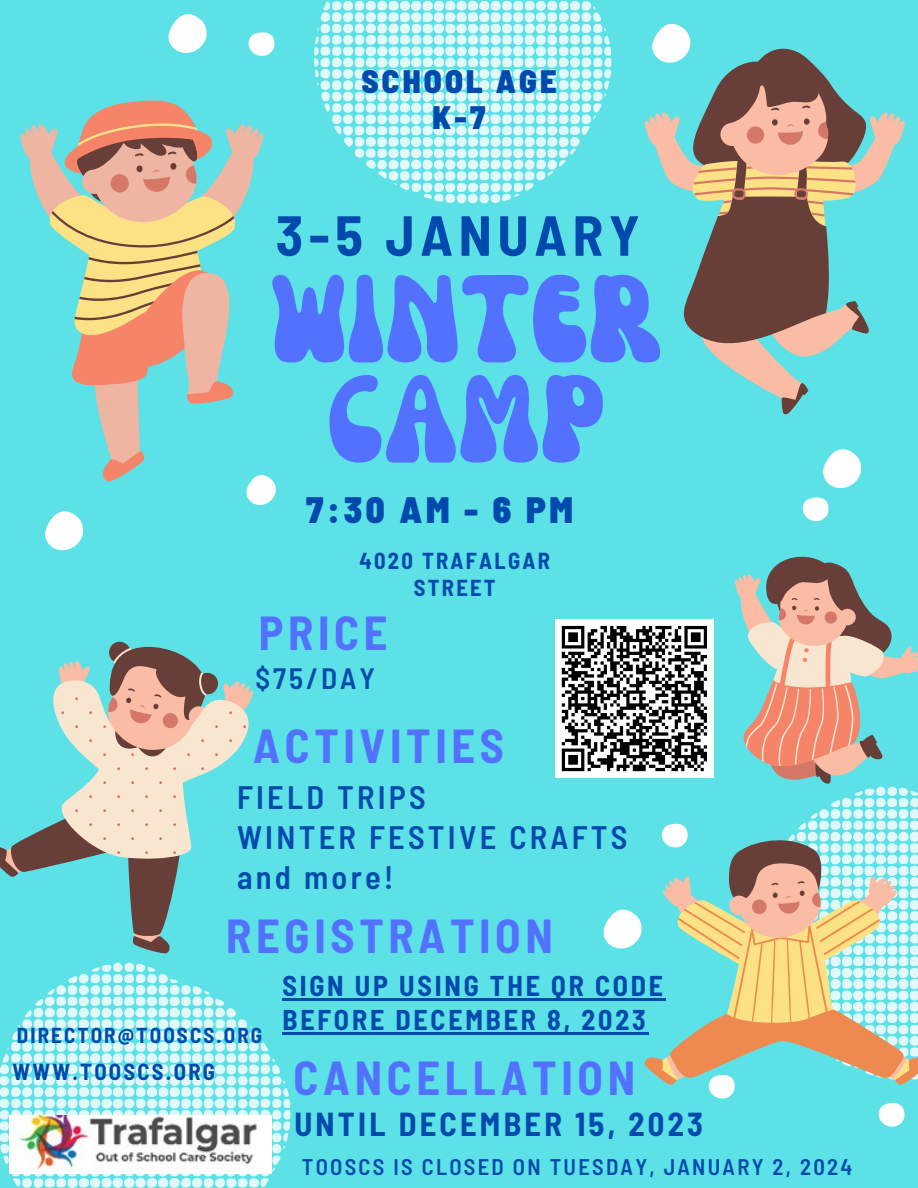
<style>
.page{position:relative;width:918px;height:1188px;background:#5ce1e6}
.page>*{position:absolute;margin:0;border:0;box-sizing:border-box;transform-origin:0 0}
.t1{font:115.65px "Nectarine";letter-spacing:.02em;color:#5271ff}
.t2{font:700 semi-condensed 56.4px "Barlow";letter-spacing:.1em;color:#004aad}
.t3{font:700 semi-condensed 46.5px "Barlow";letter-spacing:.1em;color:#5271ff}
.t4{font:900 semi-condensed 36.75px "Barlow";color:#004aad}
.t5{font:600 semi-condensed 32.4px "Barlow";letter-spacing:.1em;color:#004aad}
.t6{font:700 semi-condensed 32.4px "Barlow";letter-spacing:.1em;color:#004aad}
.t7{font:900 semi-condensed 32.4px/36px "Barlow";letter-spacing:.1em;color:#004aad;text-align:center}
.t8{font:600 semi-condensed 29.4px "Barlow";color:#004aad}
.t9{font:700 semi-condensed 27.9px/33.8px "Barlow";letter-spacing:.1em;color:#004aad}
.t10{font:600 semi-condensed 22.5px "Barlow";letter-spacing:.1em;color:#004aad}
.t11{font:700 semi-condensed 22.5px/27px "Barlow";letter-spacing:.1em;color:#004aad;text-align:center}
.t12{font:700 semi-condensed 21px "Barlow";letter-spacing:.1em;color:#004aad}
</style>
<div class="page">
<svg style="left:0;top:962px;width:291px;height:226px"></svg>
<svg style="left:803px;top:786px;width:115px;height:38px"></svg>
<svg style="left:314px;top:0;width:298px;height:204px"></svg>
<svg style="left:20px;top:124px;width:243px;height:327px"></svg>
<svg style="left:103px;top:451px;width:42px;height:31px"></svg>
<svg style="left:50px;top:100px;width:186px;height:305px"></svg>
<svg style="left:0;top:642px;width:251px;height:311px"></svg>
<svg style="left:684px;top:48px;width:185px;height:367px;fill:#683e38"></svg>
<svg style="left:702px;top:305px;width:158px;height:95px"></svg>
<svg style="left:645px;top:83px;width:260px;height:143px"></svg>
<svg style="left:735px;top:556px;width:183px;height:228px"></svg>
<svg style="left:45px;top:511px;width:39px;height:40px"></svg>
<svg style="left:246px;top:475px;width:30px;height:30px"></svg>
<svg style="left:652px;top:23px;width:47px;height:49px"></svg>
<svg style="left:168px;top:14px;width:39px;height:39px"></svg>
<svg style="left:596px;top:824px;width:322px;height:303px"></svg>
<svg style="left:802px;top:449px;width:60px;height:73px"></svg>
<svg style="left:248px;top:32px;width:26px;height:24px"></svg>
<img style="left:10px;top:1115px;width:262px;height:58px">
<hr style="left:282px;top:998px;width:261px;height:2px;background:#004aad">
<hr style="left:543px;top:998px;width:123px;height:2px;background:#004aad">
<hr style="left:282px;top:1032px;width:367px;height:2px;background:#004aad">
<div style="left:555px;top:619px;width:158px;height:159px;background:#fff"></div>
<svg style="left:561px;top:625px;width:146px;height:147px"></svg>
<p class="t7" style="left:361px;top:62px;width:197px">SCHOOL AGE<br>K-7</p>
<p class="t2" style="left:276px;top:199px;width:366px">3-5 JANUARY</p>
<p class="t1" style="left:271px;top:280px;width:392px">WINTER</p>
<p class="t1" style="left:328px;top:380px;width:277px">CAMP</p>
<p class="t4" style="left:306px;top:486px;width:268px">7:30 AM - 6 PM</p>
<p class="t11" style="left:360px;top:547px;width:192px">4020 TRAFALGAR<br>STREET</p>
<p class="t3" style="left:259px;top:603px;width:130px">PRICE</p>
<p class="t8" style="left:255px;top:659px;width:121px">$75/DAY</p>
<p class="t3" style="left:253px;top:717px;width:252px">ACTIVITIES</p>
<p class="t5" style="left:237px;top:776px;width:190px">FIELD TRIPS</p>
<p class="t5" style="left:237px;top:817px;width:392px">WINTER FESTIVE CRAFTS</p>
<p class="t5" style="left:237px;top:857px;width:158px">and more!</p>
<p class="t3" style="left:226px;top:907px;width:328px">REGISTRATION</p>
<p class="t9" style="left:282px;top:968px;width:382px">SIGN UP USING THE QR CODE<br>BEFORE DECEMBER 8, 2023</p>
<p class="t3" style="left:294px;top:1049px;width:343px">CANCELLATION</p>
<p class="t6" style="left:294px;top:1104px;width:410px">UNTIL DECEMBER 15, 2023</p>
<p class="t10" style="left:302px;top:1153px;width:552px">TOOSCS IS CLOSED ON TUESDAY, JANUARY 2, 2024</p>
<p class="t12" style="left:17px;top:1022px;width:247px">DIRECTOR@TOOSCS.ORG</p>
<p class="t11" style="left:13px;top:1057px;width:204px">WWW.TOOSCS.ORG</p>
</div>
